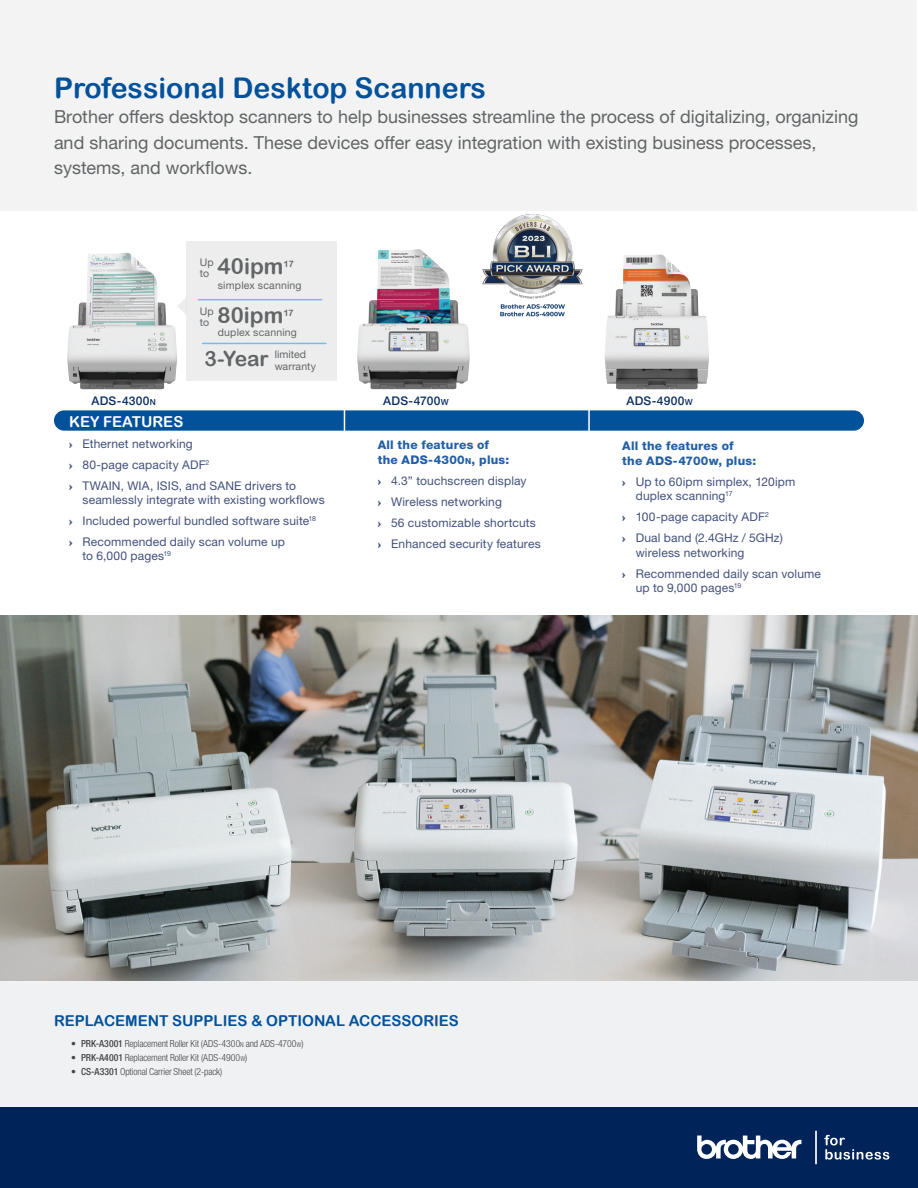
<style>
.page{position:relative;width:918px;height:1188px;background:#fff}
.page>*{position:absolute;margin:0;border:0;box-sizing:border-box;transform-origin:0 0}
._2nd_heads{font:28.5px "Arial Rounded MT Bold";color:#01519b}
.t1{font:22.05px "Arial Rounded MT Bold";color:#626566}
.t2{font:21px "Arial Rounded MT Bold";color:#626566}
._2nd_heads-2{font:18px/25.5px "Helvetica Neue LTW1 G";color:#626566}
._2nd_heads-3{font:15px "Arial Rounded MT Bold";color:#01519b}
._2nd_heads-4{font:15px "Arial Rounded MT Bold";color:#fff}
.t3{font:12px/14.2px "Helvetica Neue LTW1 G";letter-spacing:.015em;color:#42507c}
.bullets{font:800 12px/15px "Helvetica Neue LTW1 G";letter-spacing:.02em;color:#225fa5}
.SKU{font:500 12px "Helvetica Neue LTW1 G";letter-spacing:.02em;color:#0a2e62}
.bullets-2{font:10.5px/11.2px "Helvetica Neue LTW1 G";letter-spacing:.015em;color:#626566}
.t4{font:300 condensed 9.75px "Helvetica Neue LTW1 G";letter-spacing:-.015em;color:#454647}
.t5{font:8.85px "Arial Rounded MT Bold";color:#626566}
.s1{font-size:8.4px}
.s2{font-family:"Baskerville URW";font-weight:700;font-stretch:expanded}
.s3{font-weight:500}
.s4{font-size:6.9px}
</style>
<div class="page">
<div style="left:0;top:981px;width:918px;height:151px;background:#f0f1f2"></div>
<img style="left:0;top:616px;width:918px;height:365px">
<div style="left:0;top:1107px;width:918px;height:81px;background:#002359"></div>
<hr style="left:815px;top:1131px;width:2px;height:33px;background:#fff">
<svg style="left:697px;top:1136px;width:104px;height:23px"></svg>
<svg style="left:824px;top:1135px;width:65px;height:25px"></svg>
<img style="left:67px;top:253px;width:60px;height:136px">
<img style="left:357px;top:249px;width:62px;height:140px">
<img style="left:605px;top:254px;width:71px;height:135px">
<div style="left:54px;top:410px;width:810px;height:21px;background:#01519b;border-radius:10px"></div>
<div style="left:186px;top:242px;width:151px;height:139px;background:#ededee"></div>
<hr style="left:198px;top:299px;width:124px;height:1px;background:#74bde9">
<hr style="left:203px;top:343px;width:123px;height:1px;background:#74bde9">
<svg style="left:178px;top:298px;width:8px;height:16px"></svg>
<hr style="left:344px;top:401px;width:1px;height:43px;background:#fff">
<hr style="left:588px;top:401px;width:2px;height:43px;background:#fff">
<img style="left:482px;top:214px;width:101px;height:103px">
<div style="left:1px;top:0;width:916px;height:211px;background:#f3f3f4"></div>
<p class="_2nd_heads" style="left:54px;top:71px;width:434px">Professional Desktop Scanners</p>
<p class="_2nd_heads-2" style="left:54px;top:104px;width:806px">Brother offers desktop scanners to help businesses streamline the process of digitalizing, organizing and sharing documents. These devices offer easy integration with existing business processes, systems, and workflows.</p>
<p class="t1" style="left:218px;top:253px;width:67px">40ipm</p>
<p class="t5" style="left:284px;top:259px;width:12px">17</p>
<p class="t1" style="left:218px;top:302px;width:67px">80ipm</p>
<p class="t5" style="left:283px;top:308px;width:12px">17</p>
<p class="bullets-2" style="left:200px;top:257px;width:15px">Up to</p>
<p class="bullets-2" style="left:200px;top:305px;width:15px">Up to</p>
<p class="t2" style="left:204px;top:347px;width:66px">3-Year</p>
<p class="bullets-2" style="left:275px;top:349px;width:33px">limited</p>
<p class="bullets-2" style="left:275px;top:361px;width:43px">warranty</p>
<p class="bullets-2" style="left:218px;top:280px;width:85px">simplex scanning</p>
<p class="bullets-2" style="left:218px;top:327px;width:81px">duplex scanning</p>
<p class="SKU" style="left:92px;top:393px;width:66px">ADS-4300<span class="s1">N</span></p>
<p class="SKU" style="left:626px;top:393px;width:68px">ADS-4900<span class="s1">W</span></p>
<p class="bullets" style="left:378px;top:437px;width:133px">All the features of the ADS-4300<span class="s1">n</span>, plus:</p>
<p class="t3" style="left:378px;top:473px;width:150px"><span class="s2">›</span> 4.3” touchscreen display</p>
<p class="t3" style="left:378px;top:494px;width:126px"><span class="s2">›</span> Wireless networking</p>
<p class="t3" style="left:378px;top:515px;width:160px"><span class="s2">›</span> 56 customizable shortcuts</p>
<p class="t3" style="left:378px;top:536px;width:165px"><span class="s2">›</span> Enhanced security features</p>
<p class="SKU" style="left:383px;top:393px;width:67px">ADS-4700<span class="s1">W</span></p>
<p class="_2nd_heads-4" style="left:69px;top:413px;width:116px">KEY FEATURES</p>
<p class="t3" style="left:69px;top:436px;width:125px"><span class="s2">›</span> Ethernet networking</p>
<p class="t3" style="left:69px;top:457px;width:142px"><span class="s2">›</span> 80-page capacity ADF<sup>2</sup></p>
<p class="t3" style="left:82px;top:478px;width:244px;text-indent:-14px"><span class="s2">›</span> TWAIN, WIA, ISIS, and SANE drivers to seamlessly integrate with existing workflows</p>
<p class="t3" style="left:69px;top:514px;width:249px"><span class="s2">›</span> Included powerful bundled software suite<sup>18</sup></p>
<p class="t3" style="left:82px;top:535px;width:204px;text-indent:-14px"><span class="s2">›</span> Recommended daily scan volume up to 6,000 pages<sup>19</sup></p>
<p class="bullets" style="left:622px;top:438px;width:136px">All the features of the ADS-4700w, plus:</p>
<p class="t3" style="left:636px;top:475px;width:161px;text-indent:-14px"><span class="s2">›</span> Up to 60ipm simplex, 120ipm duplex scanning<sup>17</sup></p>
<p class="t3" style="left:622px;top:510px;width:148px"><span class="s2">›</span> 100-page capacity ADF<sup>2</sup></p>
<p class="t3" style="left:636px;top:531px;width:149px;text-indent:-14px"><span class="s2">›</span> Dual band (2.4GHz / 5GHz) wireless networking</p>
<p class="t3" style="left:636px;top:566px;width:187px;text-indent:-14px"><span class="s2">›</span> Recommended daily scan volume up to 9,000 pages<sup>19</sup></p>
<p class="_2nd_heads-3" style="left:54px;top:1012px;width:406px">REPLACEMENT SUPPLIES &amp; OPTIONAL ACCESSORIES</p>
<p class="t4" style="left:81px;top:1038px;width:224px"><span class="s3">PRK-A3001</span> Replacement Roller Kit (ADS-4300<span class="s4">N</span> and ADS-4700<span class="s4">W</span>)</p>
<p class="t4" style="left:81px;top:1052px;width:168px"><span class="s3">PRK-A4001</span> Replacement Roller Kit (ADS-4900<span class="s4">W</span>)</p>
<p class="t4" style="left:81px;top:1066px;width:143px"><span class="s3">CS-A3301</span> Optional Carrier Sheet (2-pack)</p>
</div>
